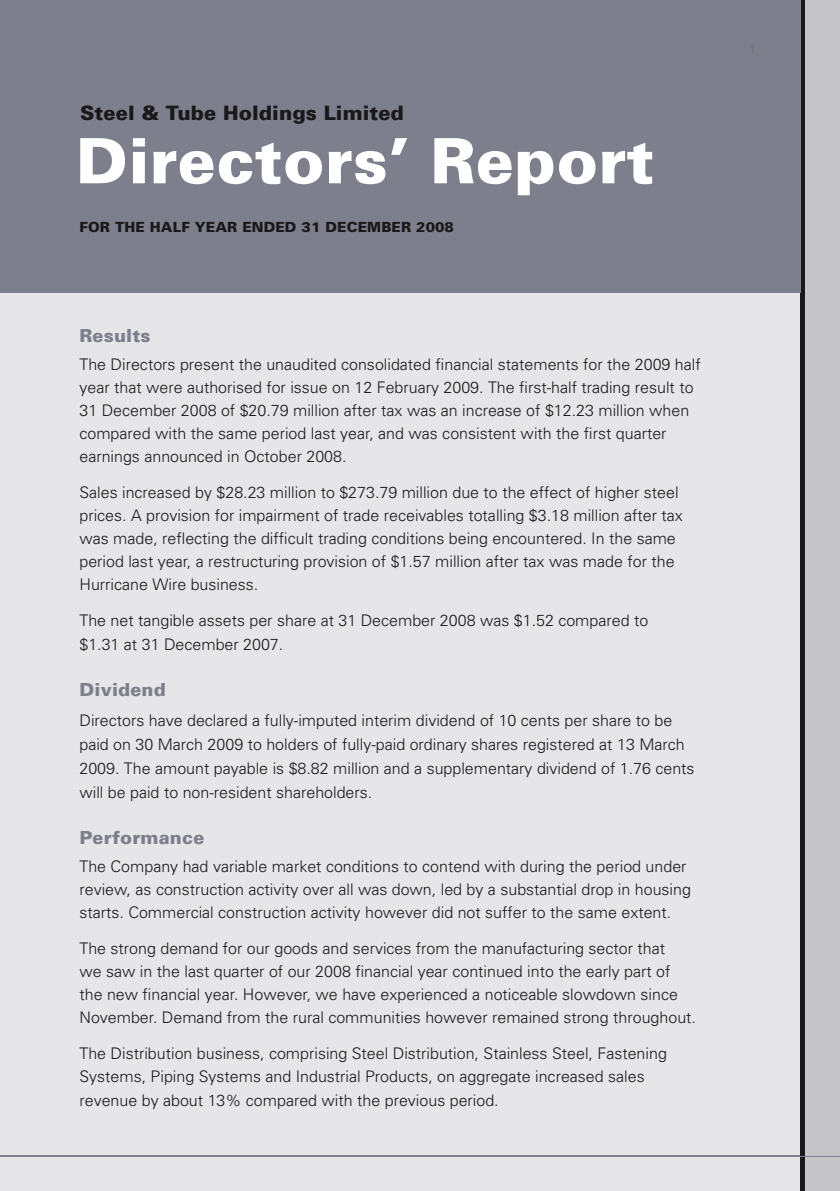
<style>
.page{position:relative;width:840px;height:1191px;background:#fff}
.page>*{position:absolute;margin:0;border:0;box-sizing:border-box;transform-origin:0 0}
.t1{font:900 62.4px "Univers";letter-spacing:.005em;color:#fff}
.t2{font:900 19.8px "Univers";letter-spacing:.005em;color:#1a181b}
.t3{font:900 18px "Univers";letter-spacing:.01em;color:#7e7f8c}
.t4{font:300 16px/23px "Univers";color:#1a181b}
.t5{font:900 14px "Univers";letter-spacing:.01em;color:#1a181b}
</style>
<div class="page">
<div style="left:0;top:68px;width:804px;height:1123px;background:#e6e5e7"></div>
<hr style="left:0;top:1155px;width:835px;height:1px;background:#1a181b">
<div style="left:803px;top:0;width:36px;height:1191px;background:#c6c6c8"></div>
<svg style="left:799px;top:0;width:4px;height:1191px;fill:#1a181b"></svg>
<div style="left:0;top:0;width:799px;height:292px;background:#7e7f8c"></div>
<hr style="left:0;top:1156px;width:839px;height:1px;background:#7e7f8c">
<p class="t2" style="left:80px;top:101px;width:325px">Steel &amp; Tube Holdings Limited</p>
<h1 class="t1" style="left:76px;top:122px;width:579px">Directors’ Report</h1>
<p class="t5" style="left:79px;top:218px;width:376px">FOR THE HALF YEAR ENDED 31 DECEMBER 2008</p>
<p class="t3" style="left:79px;top:324px;width:73px">Results</p>
<p class="t4" style="left:79px;top:353px;width:622px">The Directors present the unaudited consolidated financial statements for the 2009 half year that were authorised for issue on 12 February 2009. The first-half trading result to 31 December 2008 of $20.79 million after tax was an increase of $12.23 million when compared with the same period last year, and was consistent with the first quarter earnings announced in October 2008.</p>
<p class="t4" style="left:79px;top:481px;width:604px">Sales increased by $28.23 million to $273.79 million due to the effect of higher steel prices. A provision for impairment of trade receivables totalling $3.18 million after tax was made, reflecting the difficult trading conditions being encountered. In the same period last year, a restructuring provision of $1.57 million after tax was made for the Hurricane Wire business.</p>
<p class="t4" style="left:79px;top:608px;width:570px;line-height:24px">The net tangible assets per share at 31 December 2008 was $1.52 compared to $1.31 at 31 December 2007.</p>
<p class="t3" style="left:79px;top:678px;width:88px">Dividend</p>
<p class="t4" style="left:79px;top:708px;width:616px;line-height:24px">Directors have declared a fully-imputed interim dividend of 10 cents per share to be paid on 30 March 2009 to holders of fully-paid ordinary shares registered at 13 March 2009. The amount payable is $8.82 million and a supplementary dividend of 1.76 cents will be paid to non-resident shareholders.</p>
<p class="t3" style="left:79px;top:826px;width:126px">Performance</p>
<p class="t4" style="left:79px;top:854px;width:612px">The Company had variable market conditions to contend with during the period under review, as construction activity over all was down, led by a substantial drop in housing starts. Commercial construction activity however did not suffer to the same extent.</p>
<p class="t4" style="left:79px;top:936px;width:617px">The strong demand for our goods and services from the manufacturing sector that<br>we saw in the last quarter of our 2008 financial year continued into the early part of the new financial year. However, we have experienced a noticeable slowdown since November. Demand from the rural communities however remained strong throughout.</p>
<p class="t4" style="left:79px;top:1041px;width:588px">The Distribution business, comprising Steel Distribution, Stainless Steel, Fastening<br>Systems, Piping Systems and Industrial Products, on aggregate increased sales revenue by about 13% compared with the previous period.</p>
</div>
